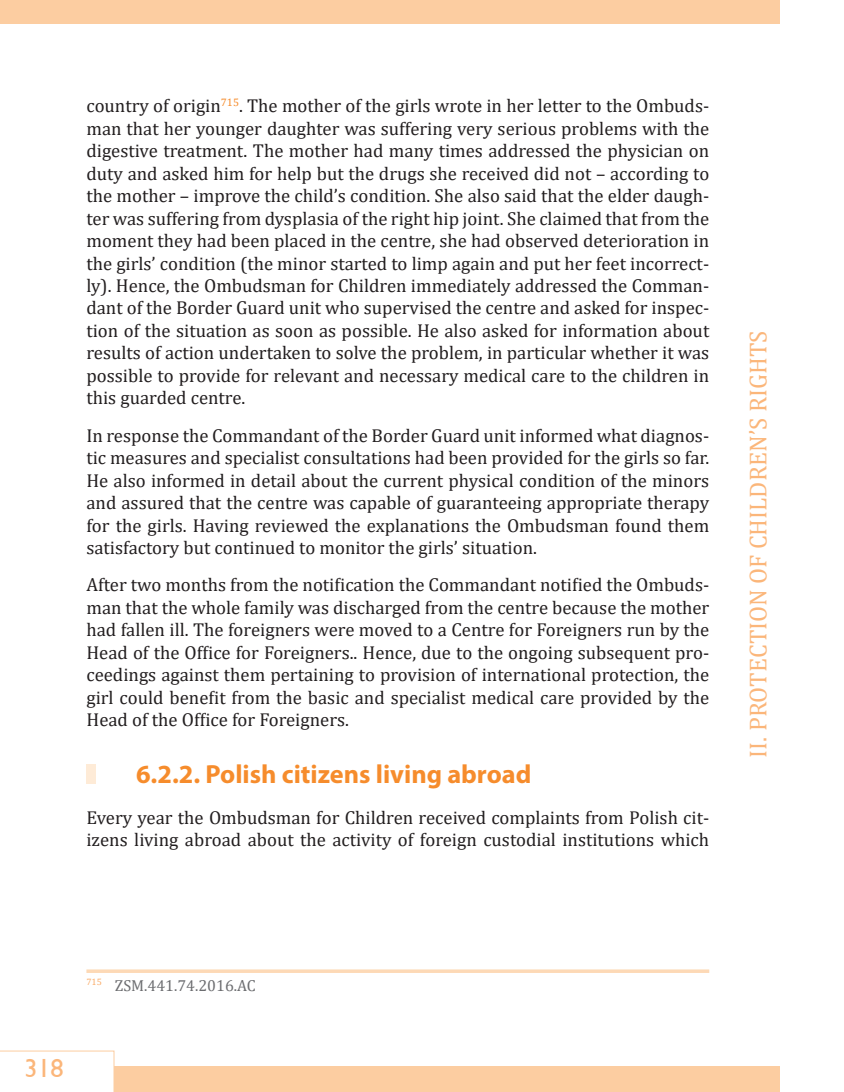
<style>
.page{position:relative;width:844px;height:1092px;background:#fff}
.page>*{position:absolute;margin:0;border:0;box-sizing:border-box;transform-origin:0 0}
.t1{font:700 26.25px "Myriad Pro";color:#f68c2c}
.t2{font:26.25px "Gill Sans";color:#fbb67a}
.t3{font:24.5px "Cambria";color:#fbb67a}
.t4{font:18.72px/22.4px "Cambria";color:#231f20;text-align:justify}
.t5{font:15.92px "Cambria";color:#6c6d70}
</style>
<div class="page">
<div style="left:0;top:0;width:779px;height:24px;background:#fccda1"></div>
<div style="left:0;top:1065px;width:779px;height:27px;background:#fccda1"></div>
<div style="left:86px;top:763px;width:10px;height:20px;background:#feebd7"></div>
<svg style="left:86px;top:969px;width:623px;height:4px;fill:#fddab8"></svg>
<div style="left:0;top:1051px;width:114px;height:41px;background:#fff"></div>
<p class="t4" style="left:86px;top:94px;width:624px">country of origin<sup>715</sup>. The mother of the girls wrote in her letter to the Ombuds&shy;man that her younger daughter was suffering very serious problems with the digestive treatment. The mother had many times addressed the physician on duty and asked him for help but the drugs she received did not – according to the mother – improve the child’s condition. She also said that the elder daugh&shy;ter was suffering from dysplasia of the right hip joint. She claimed that from the moment they had been placed in the centre, she had observed deterioration in the girls’ condition (the minor started to limp again and put her feet incorrect&shy;ly). Hence, the Ombudsman for Children immediately addressed the Comman&shy;dant of the Border Guard unit who supervised the centre and asked for inspec&shy;tion of the situation as soon as possible. He also asked for information about results of action undertaken to solve the problem, in particular whether it was possible to provide for relevant and necessary medical care to the children in this guarded centre.</p>
<p class="t4" style="left:86px;top:424px;width:624px">In response the Commandant of the Border Guard unit informed what diagnos&shy;tic measures and specialist consultations had been provided for the girls so far.<br>He also informed in detail about the current physical condition of the minors and assured that the centre was capable of guaranteeing appropriate therapy for the girls. Having reviewed the explanations the Ombudsman found them satisfactory but continued to monitor the girls’ situation.</p>
<p class="t4" style="left:86px;top:574px;width:624px">After two months from the notification the Commandant notified the Ombuds&shy;man that the whole family was discharged from the centre because the mother had fallen ill. The foreigners were moved to a Centre for Foreigners run by the Head of the Office for Foreigners.. Hence, due to the ongoing subsequent pro&shy;ceedings against them pertaining to provision of international protection, the girl could benefit from the basic and specialist medical care provided by the Head of the Office for Foreigners.</p>
<h1 class="t1" style="left:136px;top:757px;width:397px">6.2.2. Polish citizens living abroad</h1>
<p class="t4" style="left:86px;top:806px;width:624px">Every year the Ombudsman for Children received complaints from Polish cit&shy;izens living abroad about the activity of foreign custodial institutions which</p>
<h2 class="t3" style="left:743px;top:757px;width:428px;rotate:-90deg">II. PROTECTION OF CHILDREN’S RIGHTS</h2>
<p class="t5" style="left:86px;top:976px;width:171px"><sup>715</sup> ZSM.441.74.2016.AC</p>
<h1 class="t2" style="left:24px;top:1052px;width:41px">318</h1>
</div>
